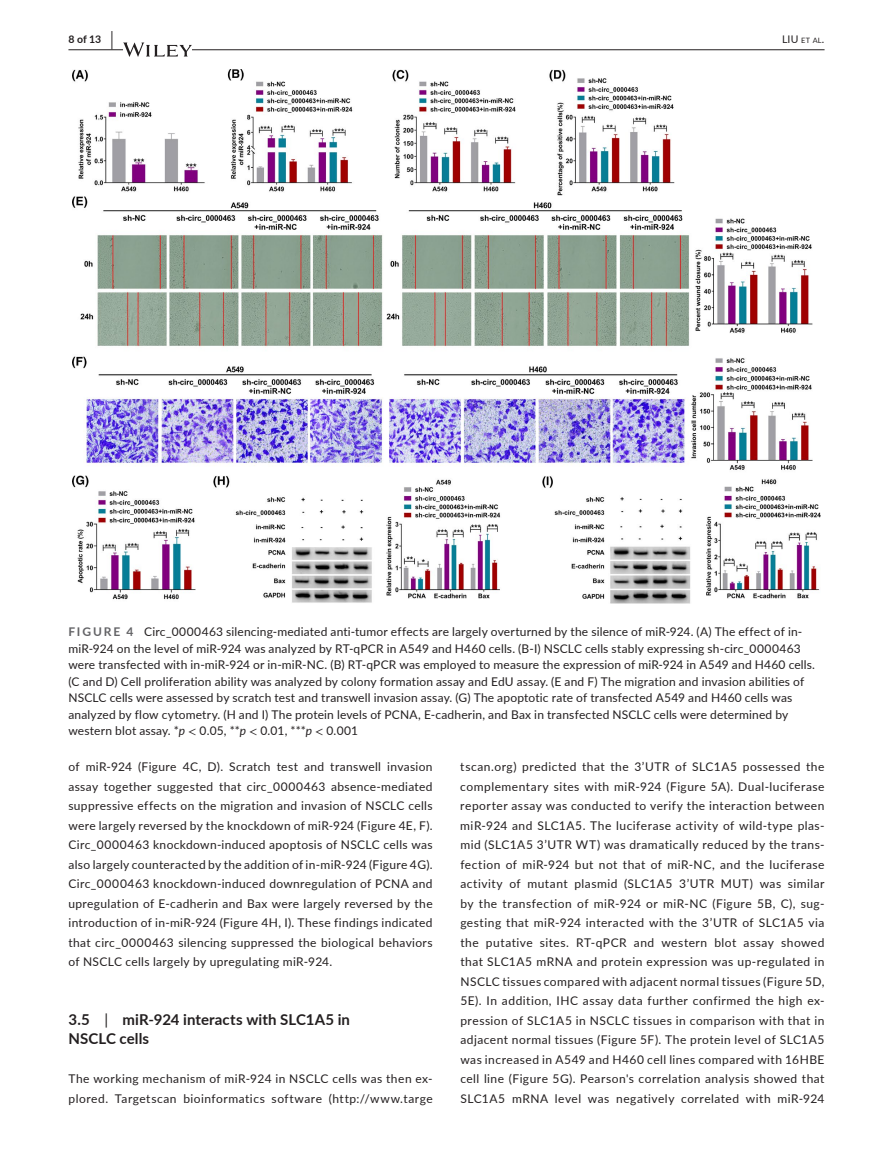
<style>
.page{position:relative;width:893px;height:1174px;background:#fff}
.page>*{position:absolute;margin:0;border:0;box-sizing:border-box;transform-origin:0 0}
.t1{font:700 15px/19.5px "Lato";letter-spacing:.005em;color:#231f20}
.t2{font:12px/19.5px "Lato";letter-spacing:.015em;color:#231f20;text-align:justify}
.t3{font:12px/19.5px "Lato";letter-spacing:.04em;color:#231f20}
.t4{font:10.5px "Lato";color:#231f20}
.t5{font:700 10.5px "Lato";color:#231f20}
.s1{font-size:19.5px}
.s2{font-size:7.35px}
.s3{font-weight:700;color:#636366}
.s4{font-style:italic}
.s5{font-family:"STIX"}
.s6{font-weight:400}
</style>
<div class="page">
<hr style="left:68px;top:49px;width:756px;height:1px;background:#231f20">
<svg style="left:123px;top:42px;width:69px;height:15px"></svg>
<img style="left:72px;top:69px;width:749px;height:535px">
<p class="t5" style="left:68px;top:31px;width:46px">8 of 13 <span class="s1">|</span></p>
<p class="t4" style="left:782px;top:31px;width:44px">LIU <span class="s2">et al</span>.</p>
<p class="t2" style="left:68px;top:623px;width:748px;line-height:16.5px;text-align:left"><span class="s3">FIGURE 4</span> Circ_0000463 silencing-mediated anti-tumor effects are largely overturned by the silence of miR-924. (A) The effect of in&shy;miR-924 on the level of miR-924 was analyzed by RT-qPCR in A549 and H460 cells. (B-I) NSCLC cells stably expressing sh-circ_0000463 were transfected with in-miR-924 or in-miR-NC. (B) RT-qPCR was employed to measure the expression of miR-924 in A549 and H460 cells. (C and D) Cell proliferation ability was analyzed by colony formation assay and EdU assay. (E and F) The migration and invasion abilities of NSCLC cells were assessed by scratch test and transwell invasion assay. (G) The apoptotic rate of transfected A549 and H460 cells was analyzed by flow cytometry. (H and I) The protein levels of PCNA, E-cadherin, and Bax in transfected NSCLC cells were determined by western blot assay. *<span class="s4">p</span> <span class="s5">&lt;</span> 0.05, **<span class="s4">p</span> <span class="s5">&lt;</span> 0.01, ***<span class="s4">p</span> <span class="s5">&lt;</span> 0.001</p>
<p class="t2" style="left:68px;top:756px;width:366px">of miR-924 (Figure 4C, D). Scratch test and transwell invasion assay together suggested that circ_0000463 absence-mediated suppressive effects on the migration and invasion of NSCLC cells were largely reversed by the knockdown of miR-924 (Figure 4E, F).<br>Circ_0000463 knockdown-induced apoptosis of NSCLC cells was also largely counteracted by the addition of in-miR-924 (Figure 4G).<br>Circ_0000463 knockdown-induced downregulation of PCNA and upregulation of E-cadherin and Bax were largely reversed by the introduction of in-miR-924 (Figure 4H, I). These findings indicated that circ_0000463 silencing suppressed the biological behaviors of NSCLC cells largely by upregulating miR-924.</p>
<p class="t1" style="left:68px;top:1009px;width:283px">3.5 <span class="s6">|</span> miR-924 interacts with SLC1A5 in<br>NSCLC cells</p>
<p class="t3" style="left:68px;top:1068px;width:366px">The working mechanism of miR-924 in NSCLC cells was then ex&shy;plored. Targetscan bioinformatics software (http://www.targe</p>
<p class="t2" style="left:460px;top:756px;width:366px">tscan.org) predicted that the 3’UTR of SLC1A5 possessed the complementary sites with miR-924 (Figure 5A). Dual-luciferase reporter assay was conducted to verify the interaction between miR-924 and SLC1A5. The luciferase activity of wild-type plas&shy;mid (SLC1A5 3’UTR WT) was dramatically reduced by the trans&shy;fection of miR-924 but not that of miR-NC, and the luciferase activity of mutant plasmid (SLC1A5 3’UTR MUT) was similar by the transfection of miR-924 or miR-NC (Figure 5B, C), sug&shy;gesting that miR-924 interacted with the 3’UTR of SLC1A5 via the putative sites. RT-qPCR and western blot assay showed that SLC1A5 mRNA and protein expression was up-regulated in NSCLC tissues compared with adjacent normal tissues (Figure 5D, 5E). In addition, IHC assay data further confirmed the high ex&shy;pression of SLC1A5 in NSCLC tissues in comparison with that in adjacent normal tissues (Figure 5F). The protein level of SLC1A5 was increased in A549 and H460 cell lines compared with 16HBE cell line (Figure 5G). Pearson's correlation analysis showed that SLC1A5 mRNA level was negatively correlated with miR-924</p>
</div>
